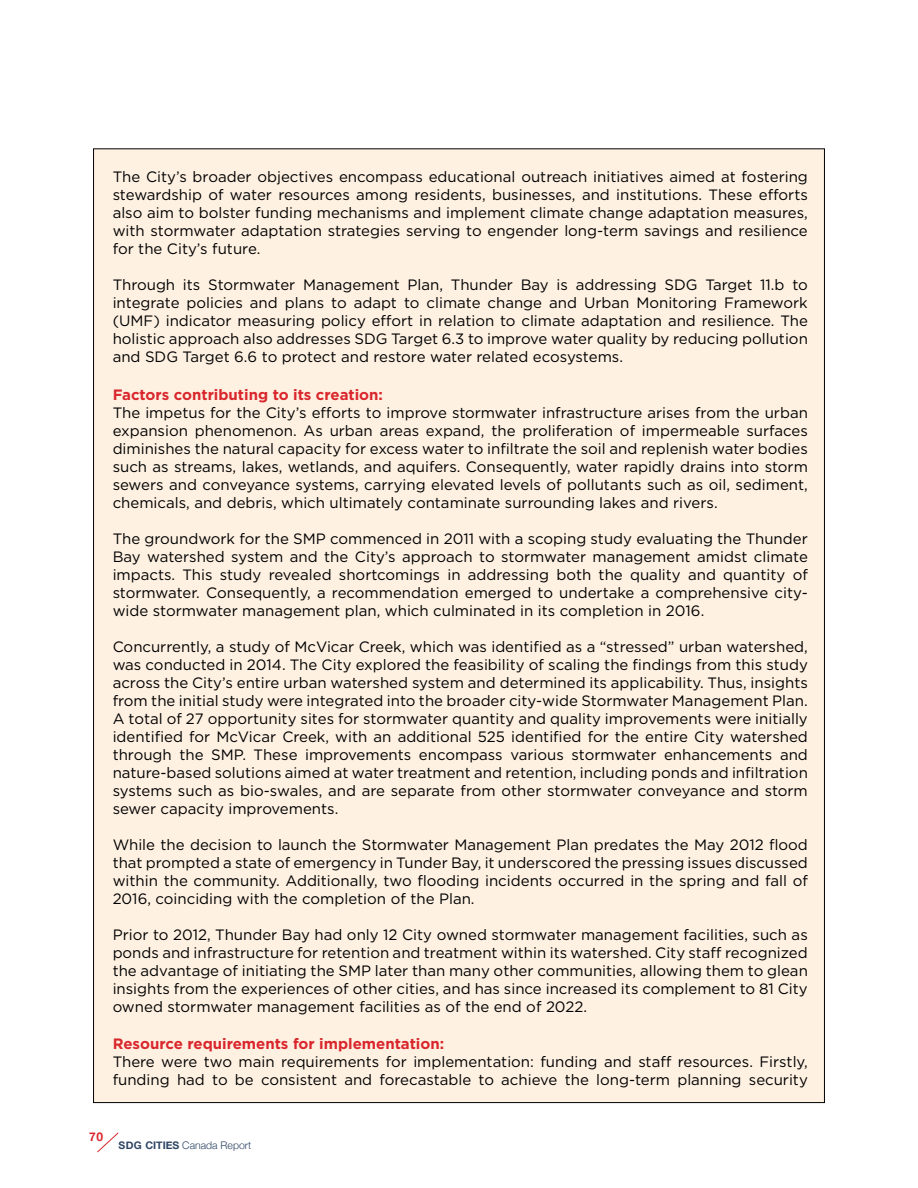
<style>
.page{position:relative;width:918px;height:1188px;background:#fff}
.page>*{position:absolute;margin:0;border:0;box-sizing:border-box;transform-origin:0 0}
.t1{font:15px/18px "Gotham";color:#000;text-align:justify}
.t2{font:700 15px "Gotham";color:#d9272d}
.t3{font:700 12px "Helvetica Neue";color:#d9272d}
.t4{font:300 10.5px "Helvetica Neue";color:#2e4564}
.s1{font-weight:700}
</style>
<div class="page">
<svg style="left:97px;top:1132px;width:22px;height:21px"></svg>
<div style="left:94px;top:149px;width:730px;height:954px;background:#fef1e2"></div>
<p class="t1" style="left:113px;top:167px;width:697px">The City’s broader objectives encompass educational outreach initiatives aimed at fostering stewardship of water resources among residents, businesses, and institutions. These efforts also aim to bolster funding mechanisms and implement climate change adaptation measures, with stormwater adaptation strategies serving to engender long-term savings and resilience for the City’s future.</p>
<p class="t1" style="left:113px;top:275px;width:697px">Through its Stormwater Management Plan, Thunder Bay is addressing SDG Target 11.b to integrate policies and plans to adapt to climate change and Urban Monitoring Framework (UMF) indicator measuring policy effort in relation to climate adaptation and resilience. The holistic approach also addresses SDG Target 6.3 to improve water quality by reducing pollution and SDG Target 6.6 to protect and restore water related ecosystems.</p>
<p class="t2" style="left:113px;top:384px;width:272px">Factors contributing to its creation:</p>
<p class="t1" style="left:113px;top:403px;width:697px">The impetus for the City’s efforts to improve stormwater infrastructure arises from the urban expansion phenomenon. As urban areas expand, the proliferation of impermeable surfaces diminishes the natural capacity for excess water to infiltrate the soil and replenish water bodies such as streams, lakes, wetlands, and aquifers. Consequently, water rapidly drains into storm sewers and conveyance systems, carrying elevated levels of pollutants such as oil, sediment, chemicals, and debris, which ultimately contaminate surrounding lakes and rivers.</p>
<p class="t1" style="left:113px;top:529px;width:697px">The groundwork for the SMP commenced in 2011 with a scoping study evaluating the Thunder Bay watershed system and the City’s approach to stormwater management amidst climate impacts. This study revealed shortcomings in addressing both the quality and quantity of stormwater. Consequently, a recommendation emerged to undertake a comprehensive city&shy;wide stormwater management plan, which culminated in its completion in 2016.</p>
<p class="t1" style="left:113px;top:637px;width:697px">Concurrently, a study of McVicar Creek, which was identified as a “stressed” urban watershed, was conducted in 2014. The City explored the feasibility of scaling the findings from this study across the City’s entire urban watershed system and determined its applicability. Thus, insights from the initial study were integrated into the broader city-wide Stormwater Management Plan.<br>A total of 27 opportunity sites for stormwater quantity and quality improvements were initially identified for McVicar Creek, with an additional 525 identified for the entire City watershed through the SMP. These improvements encompass various stormwater enhancements and nature-based solutions aimed at water treatment and retention, including ponds and infiltration systems such as bio-swales, and are separate from other stormwater conveyance and storm sewer capacity improvements.</p>
<p class="t1" style="left:113px;top:835px;width:697px">While the decision to launch the Stormwater Management Plan predates the May 2012 flood that prompted a state of emergency in Tunder Bay, it underscored the pressing issues discussed within the community. Additionally, two flooding incidents occurred in the spring and fall of 2016, coinciding with the completion of the Plan.</p>
<p class="t1" style="left:113px;top:925px;width:697px">Prior to 2012, Thunder Bay had only 12 City owned stormwater management facilities, such as ponds and infrastructure for retention and treatment within its watershed. City staff recognized the advantage of initiating the SMP later than many other communities, allowing them to glean insights from the experiences of other cities, and has since increased its complement to 81 City owned stormwater management facilities as of the end of 2022.</p>
<p class="t2" style="left:113px;top:1034px;width:333px">Resource requirements for implementation:</p>
<p class="t1" style="left:113px;top:1052px;width:697px">There were two main requirements for implementation: funding and staff resources. Firstly, funding had to be consistent and forecastable to achieve the long-term planning security</p>
<p class="t3" style="left:89px;top:1128px;width:15px">70</p>
<p class="t4" style="left:118px;top:1137px;width:135px"><span class="s1">SDG CITIES</span> Canada Report</p>
</div>
